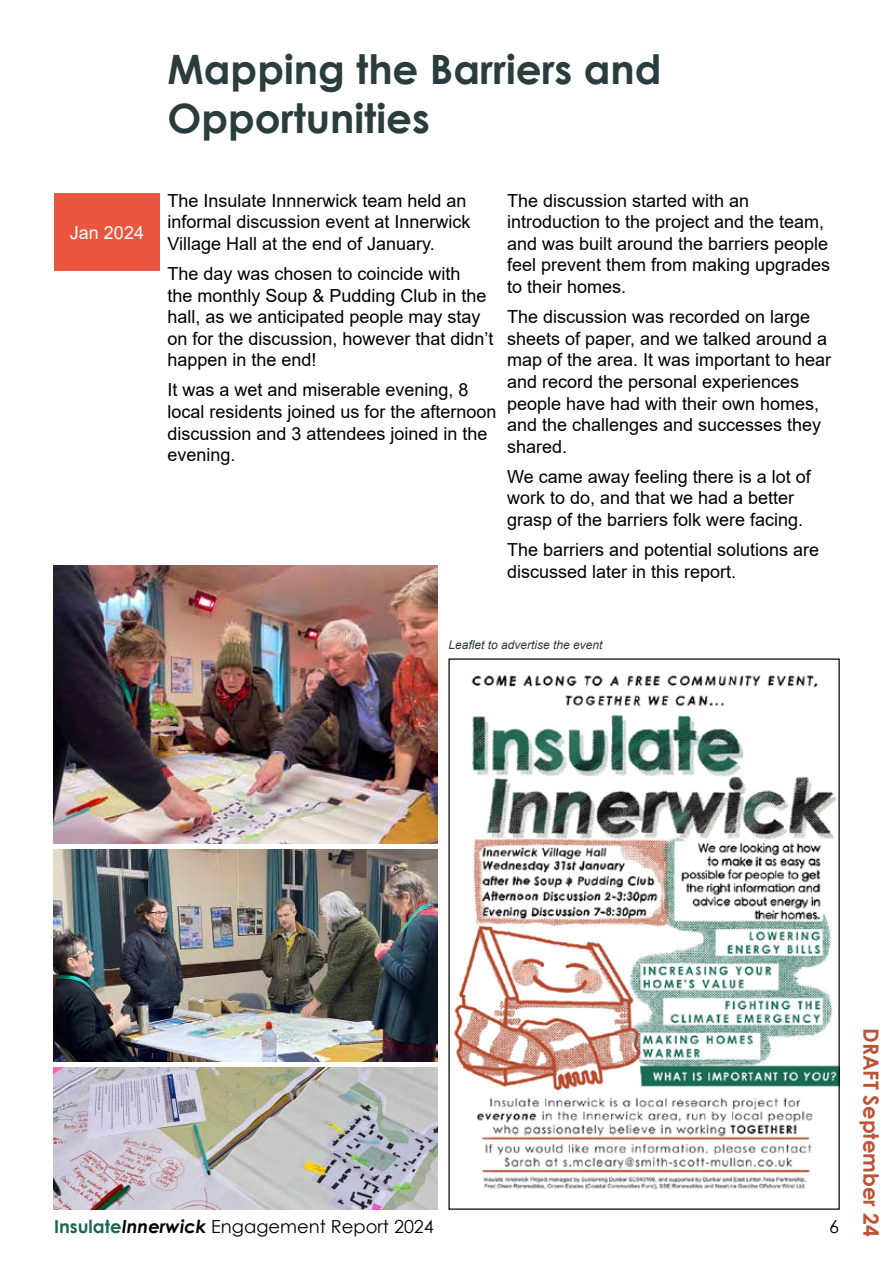
<style>
.page{position:relative;width:893px;height:1263px;background:#fff}
.page>*{position:absolute;margin:0;border:0;box-sizing:border-box;transform-origin:0 0}
.t1{font:700 40.5px/48.6px "Century Gothic";color:#2b3c3c}
.t2{font:700 21px "Century Gothic";color:#bb5337}
.t3{font:18px/21.6px "Arial";color:#000}
.t4{font:18px "Century Gothic";color:#000}
.t5{font:18px "Arial";color:#fff}
.t6{font:italic 12px "Arial";color:#2b3c3c}
.s1{font-weight:700;color:#1d6652}
.s2{font-weight:700;font-style:italic}
</style>
<div class="page">
<div style="left:54px;top:193px;width:106px;height:78px;background:#ea5540"></div>
<img style="left:54px;top:566px;width:384px;height:278px">
<img style="left:54px;top:849px;width:384px;height:212px">
<img style="left:54px;top:1067px;width:384px;height:143px">
<img style="left:454px;top:675px;width:384px;height:515px">
<p class="t5" style="left:70px;top:220px;width:76px">Jan 2024</p>
<h1 class="t1" style="left:167px;top:44px;width:496px">Mapping the Barriers and<br>Opportunities</h1>
<p class="t3" style="left:167px;top:189px;width:305px">The Insulate Innnerwick team held an informal discussion event at Innerwick<br>Village Hall at the end of January.</p>
<p class="t3" style="left:167px;top:263px;width:328px">The day was chosen to coincide with<br>the monthly Soup &amp; Pudding Club in the hall, as we anticipated people may stay on for the discussion, however that didn’t happen in the end!</p>
<p class="t3" style="left:167px;top:379px;width:331px">It was a wet and miserable evening, 8 local residents joined us for the afternoon discussion and 3 attendees joined in the evening.</p>
<p class="t3" style="left:507px;top:189px;width:325px">The discussion started with an introduction to the project and the team, and was built around the barriers people feel prevent them from making upgrades to their homes.</p>
<p class="t3" style="left:507px;top:306px;width:326px">The discussion was recorded on large sheets of paper, and we talked around a map of the area. It was important to hear and record the personal experiences people have had with their own homes, and the challenges and successes they shared.</p>
<p class="t3" style="left:507px;top:466px;width:305px">We came away feeling there is a lot of work to do, and that we had a better grasp of the barriers folk were facing.</p>
<p class="t3" style="left:507px;top:539px;width:314px">The barriers and potential solutions are discussed later in this report.</p>
<p class="t6" style="left:448px;top:637px;width:156px">Leaflet to advertise the event</p>
<p class="t4" style="left:54px;top:1214px;width:381px"><span class="s1">Insulate</span><span class="s2">Innerwick</span> Engagement Report 2024</p>
<p class="t4" style="left:829px;top:1214px;width:11px">6</p>
<p class="t2" style="left:887px;top:1028px;width:210px;rotate:90deg">DRAFT September 24</p>
</div>
